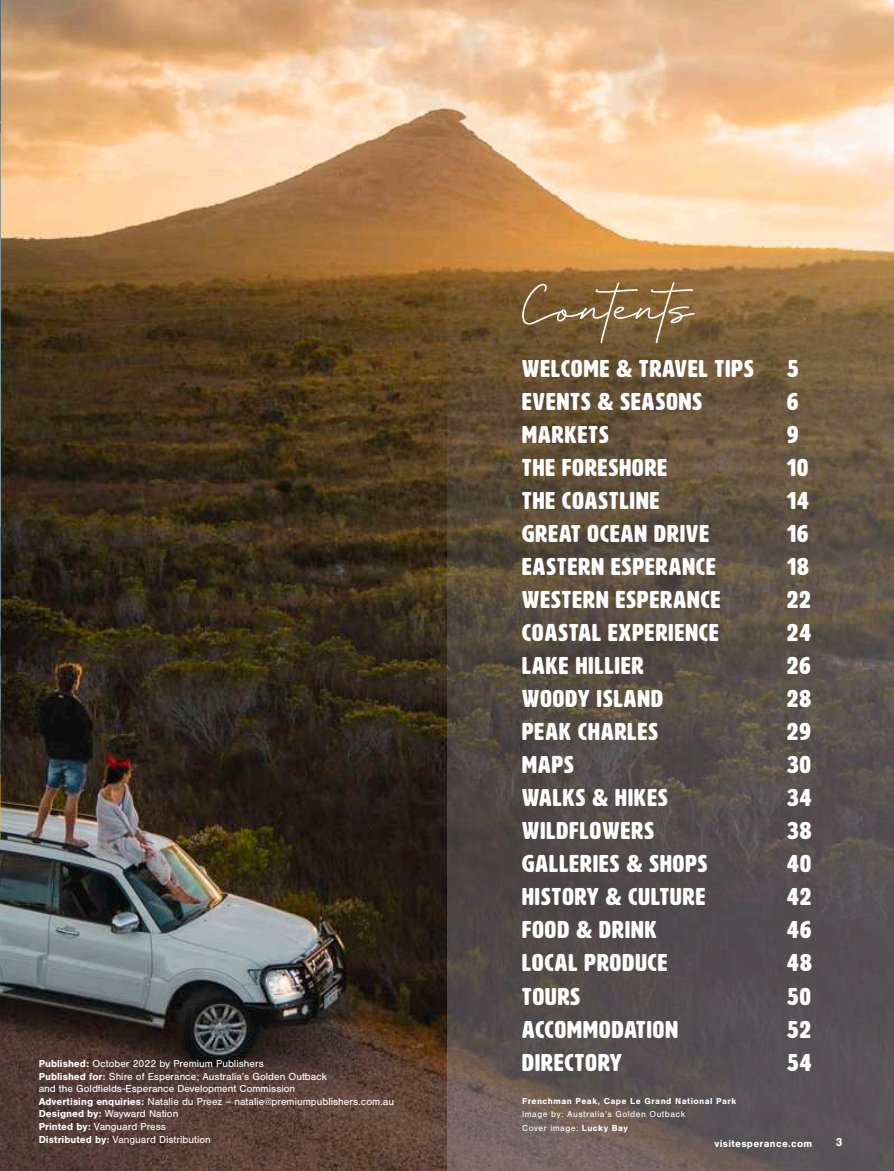
<style>
.page{position:relative;width:894px;height:1171px;background:#fff}
.page>*{position:absolute;margin:0;border:0;box-sizing:border-box;transform-origin:0 0}
.t1{font:52.5px "Janethville";color:#fff}
.t2{font:24px/33px "HWT Artz";letter-spacing:.05em;color:#fff}
.t3{font:700 12px "Nimbus San";color:#fff}
.t4{font:10.5px/12.6px "Nimbus San";color:#fff}
.t5{font:700 10.5px "Nimbus San";letter-spacing:.025em;color:#fff}
.t6{font:9px/13.5px "Nimbus San";letter-spacing:.05em;color:#fff}
.t7{font:700 9px "Nimbus San";letter-spacing:.05em;color:#fff}
.s1{font-weight:700}
</style>
<div class="page">
<img style="left:0;top:0;width:894px;height:1170px">
<svg style="left:447px;top:251px;width:447px;height:919px;background:#615346"></svg>
<svg style="left:0;top:0;width:1px;height:844px"></svg>
<h1 class="t1" style="left:522px;top:273px;width:185px">Contents</h1>
<p class="t2" style="left:522px;top:352px;width:233px">WELCOME &amp; TRAVEL TIPS<br>EVENTS &amp; SEASONS<br>MARKETS<br>THE FORESHORE<br>THE COASTLINE<br>GREAT OCEAN DRIVE<br>EASTERN ESPERANCE<br>WESTERN ESPERANCE<br>COASTAL EXPERIENCE<br>LAKE HILLIER<br>WOODY ISLAND<br>PEAK CHARLES<br>MAPS<br>WALKS &amp; HIKES<br>WILDFLOWERS<br>GALLERIES &amp; SHOPS<br>HISTORY &amp; CULTURE<br>FOOD &amp; DRINK<br>LOCAL PRODUCE<br>TOURS<br>ACCOMMODATION<br>DIRECTORY</p>
<p class="t2" style="left:787px;top:352px;width:26px">5<br>6<br>9<br>10<br>14<br>16<br>18<br>22<br>24<br>26<br>28<br>29<br>30<br>34<br>38<br>40<br>42<br>46<br>48<br>50<br>52</p>
<p class="t4" style="left:39px;top:1057px;width:227px"><span class="s1">Published:</span> October 2022 by Premium Publishers</p>
<p class="t2" style="left:787px;top:1045px;width:26px">54</p>
<p class="t4" style="left:39px;top:1069px;width:357px"><span class="s1">Published for:</span> Shire of Esperance; Australia’s Golden Outback<br>and the Goldfields-Esperance Development Commission<br><span class="s1">Advertising enquiries:</span> Natalie du Preez – natalie@premiumpublishers.com.au <span class="s1">Designed by:</span> Wayward Nation<br><span class="s1">Printed by:</span> Vanguard Press<br><span class="s1">Distributed by:</span> Vanguard Distribution</p>
<p class="t7" style="left:522px;top:1095px;width:216px">Frenchman Peak, Cape Le Grand National Park</p>
<p class="t6" style="left:522px;top:1107px;width:165px">Image by: Australia’s Golden Outback<br>Cover image: <span class="s1">Lucky Bay</span></p>
<p class="t5" style="left:714px;top:1136px;width:99px">visitesperance.com</p>
<p class="t3" style="left:836px;top:1135px;width:8px">3</p>
</div>
